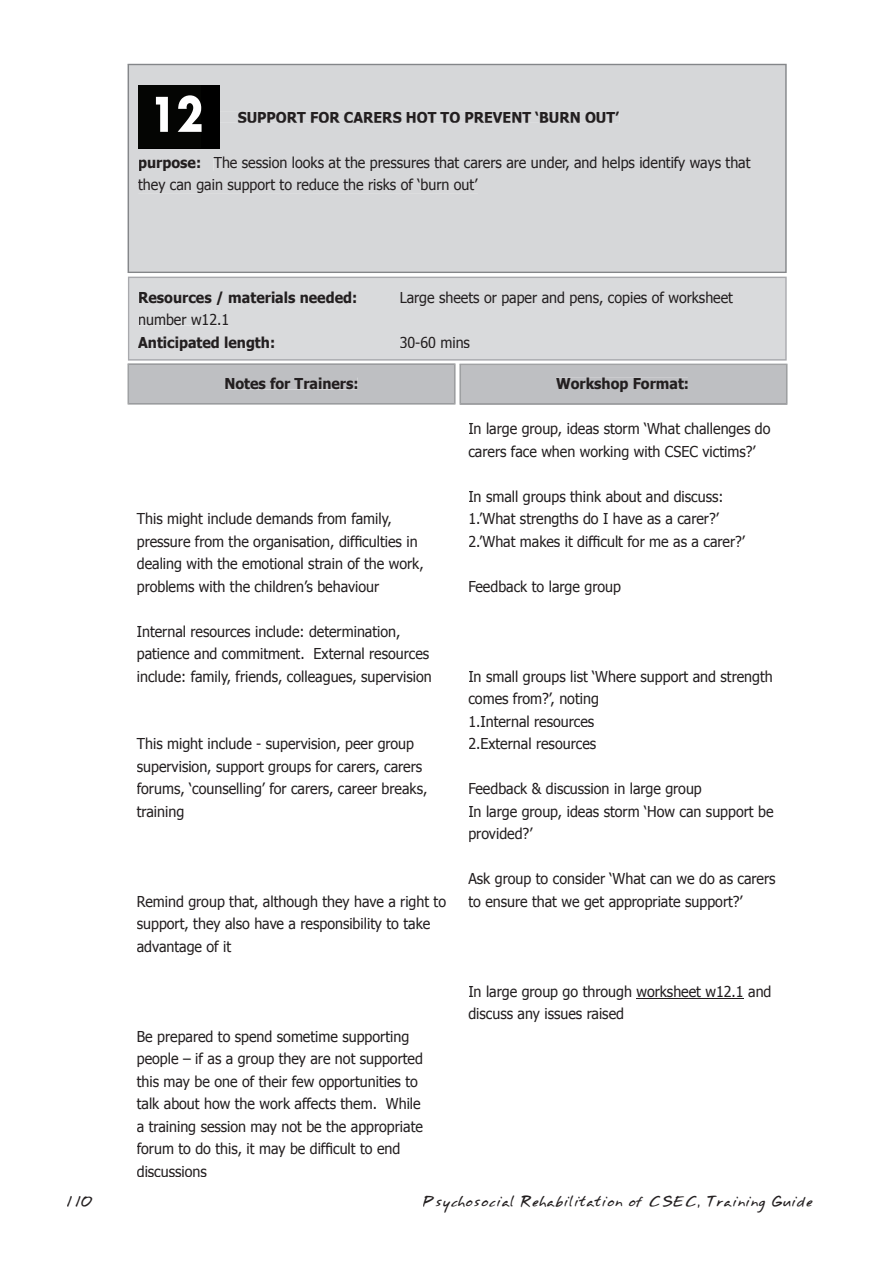
<style>
.page{position:relative;width:893px;height:1263px;background:#fff}
.page>*{position:absolute;margin:0;border:0;box-sizing:border-box;transform-origin:0 0}
.t1{font:700 52.5px "Belmar Cnd";color:#fff}
.t2{font:15px/22.5px "Tahoma";color:#231f20;scale:.95 1}
.t3{font:700 15px "Tahoma";color:#231f20;scale:.95 1}
.t4{font:13.5px "Annifont";color:#231f20;scale:.95 1}
.t5{font:12.75px "Annifont";color:#231f20;scale:.95 1}
.s1{font-weight:700}
</style>
<div class="page">
<div style="left:128px;top:277px;width:659px;height:84px;background:#d9dadc"></div>
<div style="left:128px;top:64px;width:659px;height:209px;background:#d6d7d9"></div>
<svg style="left:128px;top:363px;width:659px;height:42px"></svg>
<div style="left:138px;top:111px;width:481px;height:12px;background:#d6d7d9"></div>
<div style="left:139px;top:159px;width:71px;height:12px;background:#d6d7d9"></div>
<div style="left:214px;top:156px;width:537px;height:15px;background:#d6d7d9"></div>
<div style="left:138px;top:179px;width:340px;height:14px;background:#d6d7d9"></div>
<div style="left:139px;top:291px;width:218px;height:14px;background:#d9dadc"></div>
<div style="left:361px;top:291px;width:372px;height:15px;background:#d9dadc"></div>
<div style="left:139px;top:314px;width:89px;height:11px;background:#d9dadc"></div>
<div style="left:138px;top:336px;width:208px;height:15px;background:#d9dadc"></div>
<div style="left:400px;top:336px;width:70px;height:12px;background:#d9dadc"></div>
<div style="left:139px;top:85px;width:81px;height:64px;background:#000"></div>
<div style="left:225px;top:378px;width:132px;height:11px;background:#bebfc2"></div>
<hr style="left:636px;top:997px;width:108px;height:1px;background:#231f20">
<div style="left:556px;top:378px;width:132px;height:14px;background:#bebfc2"></div>
<h1 class="t1" style="left:150px;top:91px;width:55px">12</h1>
<p class="t3" style="left:238px;top:107px;width:403px">SUPPORT FOR CARERS HOT TO PREVENT ‘BURN OUT’</p>
<p class="t2" style="left:138px;top:150px;width:646px"><span class="s1">purpose:</span> The session looks at the pressures that carers are under, and helps identify ways that they can gain support to reduce the risks of ‘burn out’</p>
<p class="t3" style="left:138px;top:287px;width:232px">Resources / materials needed:</p>
<p class="t2" style="left:400px;top:285px;width:352px">Large sheets or paper and pens, copies of worksheet</p>
<p class="t2" style="left:138px;top:308px;width:97px">number w12.1</p>
<p class="t3" style="left:138px;top:332px;width:146px">Anticipated length:</p>
<p class="t2" style="left:400px;top:330px;width:75px">30-60 mins</p>
<p class="t3" style="left:224px;top:373px;width:143px">Notes for Trainers:</p>
<p class="t2" style="left:137px;top:507px;width:303px">This might include demands from family, pressure from the organisation, difficulties in dealing with the emotional strain of the work, problems with the children’s behaviour</p>
<p class="t2" style="left:137px;top:619px;width:312px">Internal resources include: determination, patience and commitment. External resources include: family, friends, colleagues, supervision</p>
<p class="t2" style="left:137px;top:732px;width:307px">This might include - supervision, peer group supervision, support groups for carers, carers forums, ‘counselling’ for carers, career breaks, training</p>
<p class="t2" style="left:137px;top:889px;width:327px">Remind group that, although they have a right to support, they also have a responsibility to take advantage of it</p>
<p class="t2" style="left:137px;top:1024px;width:303px">Be prepared to spend sometime supporting people – if as a group they are not supported this may be one of their few opportunities to talk about how the work affects them. While a training session may not be the appropriate forum to do this, it may be difficult to end discussions</p>
<p class="t3" style="left:556px;top:373px;width:142px">Workshop Format:</p>
<p class="t2" style="left:468px;top:417px;width:319px">In large group, ideas storm ‘What challenges do carers face when working with CSEC victims?’</p>
<p class="t2" style="left:468px;top:484px;width:293px">In small groups think about and discuss:<br>1.’What strengths do I have as a carer?’<br>2.’What makes it difficult for me as a carer?’</p>
<p class="t2" style="left:468px;top:574px;width:162px">Feedback to large group</p>
<p class="t2" style="left:468px;top:664px;width:322px">In small groups list ‘Where support and strength comes from?’, noting<br>1.Internal resources<br>2.External resources</p>
<p class="t2" style="left:468px;top:777px;width:323px">Feedback &amp; discussion in large group<br>In large group, ideas storm ‘How can support be provided?’</p>
<p class="t2" style="left:468px;top:867px;width:325px">Ask group to consider ‘What can we do as carers to ensure that we get appropriate support?’</p>
<p class="t2" style="left:468px;top:979px;width:321px">In large group go through worksheet w12.1 and discuss any issues raised</p>
<p class="t4" style="left:64px;top:1191px;width:32px">110</p>
<p class="t5" style="left:422px;top:1191px;width:413px">Psychosocial Rehabilitation of CSEC, Training Guide</p>
</div>
